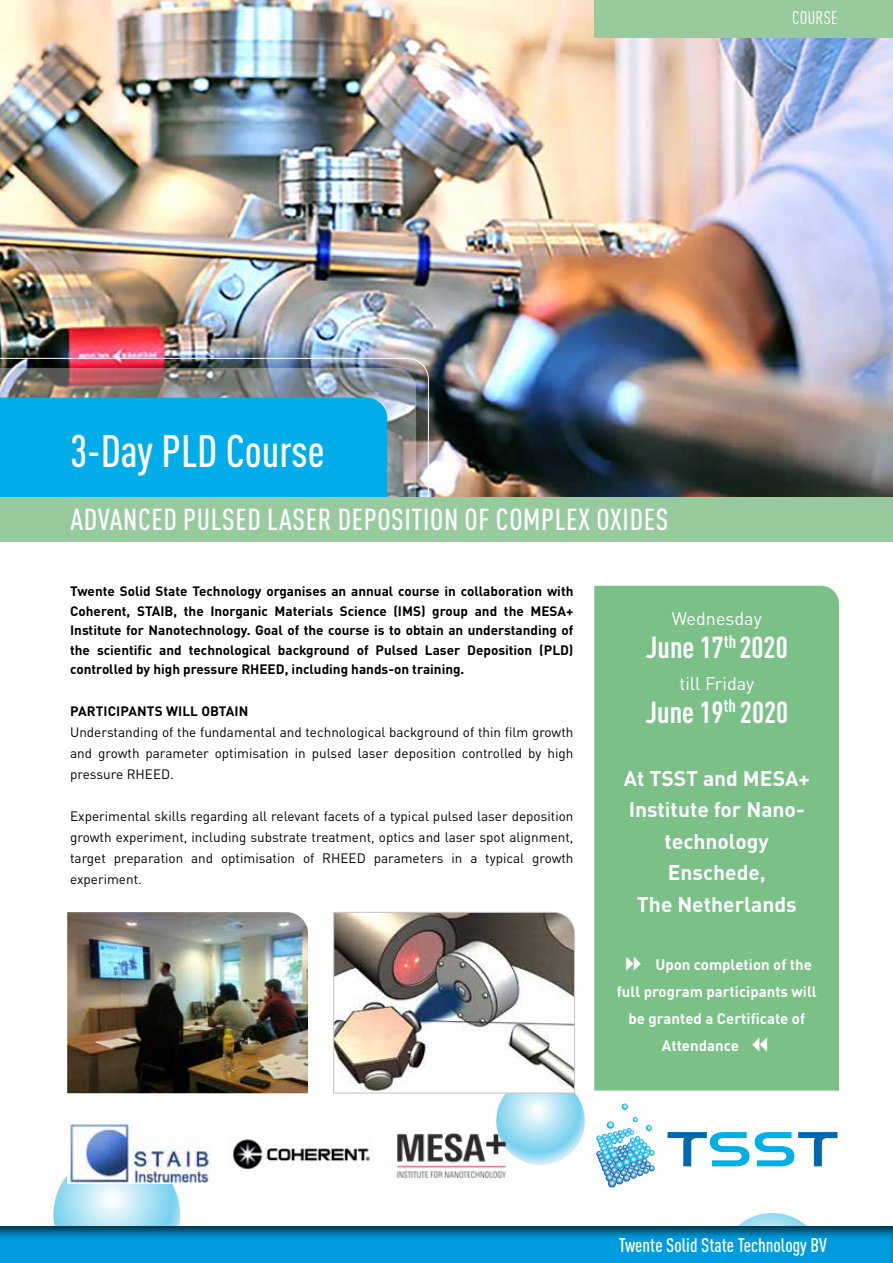
<style>
.page{position:relative;width:893px;height:1263px;background:#fff}
.page>*{position:absolute;margin:0;border:0;box-sizing:border-box;transform-origin:0 0}
.t1{font:500 condensed 45px "DIN Pro";color:#fff}
.t2{font:500 condensed 30px "DIN Pro";letter-spacing:.02em;color:#fff}
.t3{font:700 condensed 30px "DIN Pro";color:#fff}
.t4{font:700 21px/31.5px "DIN Pro";color:#fff;text-align:center}
.t5{font:500 condensed 19.5px "DIN Pro";color:#fff}
.t6{font:18px "DIN Pro";color:#fff}
.t7{font:condensed 18px "DIN Pro";letter-spacing:.02em;color:#fff}
.t8{font:700 15px "DIN Pro";color:#fff}
.t9{font:13.5px/21px "DIN Pro";color:#000;text-align:justify}
.t10{font:700 13.5px/19.5px "DIN Pro";color:#000;text-align:justify}
</style>
<div class="page">
<svg style="left:741px;top:1213px;width:63px;height:11px"></svg>
<svg style="left:53px;top:1175px;width:134px;height:49px"></svg>
<img style="left:0;top:0;width:893px;height:497px">
<img style="left:0;top:358px;width:429px;height:139px">
<div style="left:594px;top:0;width:299px;height:37px;background:#97cb9d"></div>
<div style="left:0;top:1224px;width:893px;height:39px;background:#000;opacity:.75"></div>
<img style="left:0;top:368px;width:416px;height:129px">
<div style="left:0;top:398px;width:387px;height:99px;background:#00ade9"></div>
<div style="left:0;top:497px;width:893px;height:45px;background:#97cb9d"></div>
<svg style="left:621px;top:1103px;width:7px;height:7px"></svg>
<svg style="left:596px;top:1117px;width:59px;height:71px"></svg>
<svg style="left:667px;top:1132px;width:82px;height:34px"></svg>
<svg style="left:755px;top:1132px;width:82px;height:34px"></svg>
<div style="left:594px;top:586px;width:245px;height:504px;background:#7ac087"></div>
<svg style="left:301px;top:912px;width:284px;height:253px"></svg>
<img style="left:67px;top:912px;width:241px;height:181px">
<img style="left:67px;top:1120px;width:143px;height:63px">
<img style="left:233px;top:1134px;width:139px;height:36px">
<img style="left:395px;top:1133px;width:114px;height:45px">
<svg style="left:626px;top:957px;width:15px;height:14px"></svg>
<svg style="left:752px;top:1038px;width:15px;height:14px"></svg>
<h3 class="t7" style="left:792px;top:5px;width:47px">COURSE</h3>
<h1 class="t1" style="left:70px;top:418px;width:256px">3-Day PLD Course</h1>
<h2 class="t2" style="left:70px;top:497px;width:599px">ADVANCED PULSED LASER DEPOSITION OF COMPLEX OXIDES</h2>
<p class="t10" style="left:70px;top:580px;width:505px">Twente Solid State Technology organises an annual course in collaboration with Coherent, STAIB, the Inorganic Materials Science (IMS) group and the MESA+ Institute for Nanotechnology. Goal of the course is to obtain an understanding of the scientific and technological background of Pulsed Laser Deposition (PLD) controlled by high pressure RHEED, including hands-on training.</p>
<p class="t10" style="left:70px;top:700px;width:180px">PARTICIPANTS WILL OBTAIN</p>
<p class="t9" style="left:70px;top:720px;width:505px">Understanding of the fundamental and technological background of thin film growth and growth parameter optimisation in pulsed laser deposition controlled by high pressure RHEED.</p>
<p class="t9" style="left:70px;top:804px;width:505px">Experimental skills regarding all relevant facets of a typical pulsed laser deposition growth experiment, including substrate treatment, optics and laser spot alignment, target preparation and optimisation of RHEED parameters in a typical growth experiment.</p>
<h3 class="t6" style="left:672px;top:605px;width:91px">Wednesday</h3>
<h2 class="t3" style="left:646px;top:625px;width:143px">June 17<sup>th</sup> 2020</h2>
<h3 class="t6" style="left:679px;top:669px;width:76px">till Friday</h3>
<h2 class="t3" style="left:646px;top:689px;width:144px">June 19<sup>th</sup> 2020</h2>
<h3 class="t4" style="left:624px;top:760px;width:188px">At TSST and MESA+<br>Institute for Nano&shy;technology<br>Enschede,<br>The Netherlands</h3>
<p class="t8" style="left:655px;top:952px;width:158px">Upon completion of the</p>
<p class="t8" style="left:617px;top:979px;width:201px">full program participants will</p>
<p class="t8" style="left:628px;top:1006px;width:178px">be granted a Certificate of</p>
<p class="t8" style="left:662px;top:1033px;width:79px">Attendance</p>
<h3 class="t5" style="left:619px;top:1231px;width:210px">Twente Solid State Technology BV</h3>
</div>
